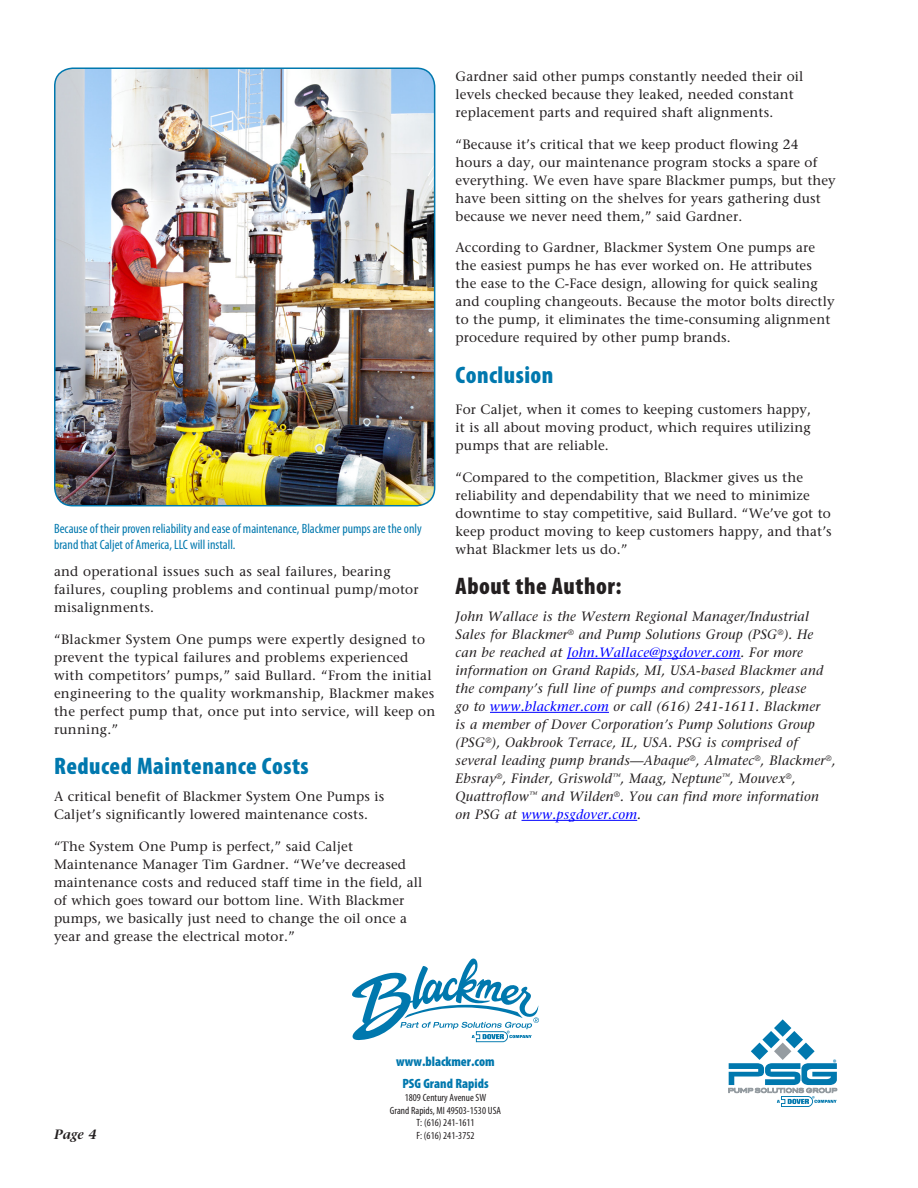
<style>
.page{position:relative;width:918px;height:1188px;background:#fff}
.page>*{position:absolute;margin:0;border:0;box-sizing:border-box;transform-origin:0 0}
.SUBheadline{font:900 condensed 24px "Myriad Pro";letter-spacing:.02em;color:#0078ae}
.SUBheadline-2{font:900 condensed 24px "Myriad Pro";letter-spacing:.02em;color:#231f20}
.SUBheadline-3{font:13.5px/18px "Stone Serif";letter-spacing:.01em;color:#231f20}
.SUBheadline-4{font:italic 13.5px/18px "Stone Serif";letter-spacing:.02em;color:#231f20}
.t1{font:condensed 13.5px/16.2px "Myriad Pro";color:#0078ae}
.t2{font:900 condensed 13.5px "Myriad Pro";color:#0078ae}
.t3{font:italic 600 13.5px "Stone Serif";color:#231f20}
.t4{font:condensed 10.5px/12.6px "Myriad Pro";color:#231f20;text-align:center}
.s1{color:#00f}
</style>
<div class="page">
<hr style="left:567px;top:658px;width:174px;height:1px;background:#00f">
<hr style="left:490px;top:712px;width:119px;height:1px;background:#00f">
<hr style="left:522px;top:820px;width:115px;height:1px;background:#00f">
<svg style="left:729px;top:1019px;width:108px;height:88px"></svg>
<svg style="left:352px;top:958px;width:187px;height:84px"></svg>
<img style="left:55px;top:68px;width:380px;height:438px">
<div style="left:54px;top:68px;width:381px;height:438px;border:2px solid #0078ae;border-radius:18px"></div>
<p class="t1" style="left:54px;top:520px;width:369px">Because of their proven reliability and ease of maintenance, Blackmer pumps are the only brand that Caljet of America, LLC will install.</p>
<p class="SUBheadline-3" style="left:54px;top:562px;width:366px">and operational issues such as seal failures, bearing failures, coupling problems and continual pump/motor misalignments.</p>
<p class="SUBheadline-3" style="left:54px;top:630px;width:383px">“Blackmer System One pumps were expertly designed to prevent the typical failures and problems experienced with competitors’ pumps,” said Bullard. “From the initial engineering to the quality workmanship, Blackmer makes the perfect pump that, once put into service, will keep on running.”</p>
<p class="SUBheadline" style="left:54px;top:753px;width:256px">Reduced Maintenance Costs</p>
<p class="SUBheadline-3" style="left:54px;top:787px;width:332px">A critical benefit of Blackmer System One Pumps is<br>Caljet’s significantly lowered maintenance costs.</p>
<p class="SUBheadline-3" style="left:54px;top:837px;width:370px">“The System One Pump is perfect,” said Caljet Maintenance Manager Tim Gardner. “We’ve decreased maintenance costs and reduced staff time in the field, all of which goes toward our bottom line. With Blackmer pumps, we basically just need to change the oil once a year and grease the electrical motor.”</p>
<p class="SUBheadline-3" style="left:456px;top:67px;width:349px">Gardner said other pumps constantly needed their oil levels checked because they leaked, needed constant replacement parts and required shaft alignments.</p>
<p class="SUBheadline-3" style="left:456px;top:135px;width:382px">“Because it’s critical that we keep product flowing 24 hours a day, our maintenance program stocks a spare of everything. We even have spare Blackmer pumps, but they have been sitting on the shelves for years gathering dust because we never need them,” said Gardner.</p>
<p class="SUBheadline-3" style="left:456px;top:238px;width:380px">According to Gardner, Blackmer System One pumps are the easiest pumps he has ever worked on. He attributes the ease to the C-Face design, allowing for quick sealing and coupling changeouts. Because the motor bolts directly to the pump, it eliminates the time-consuming alignment procedure required by other pump brands.</p>
<p class="SUBheadline" style="left:456px;top:361px;width:99px">Conclusion</p>
<p class="SUBheadline-3" style="left:456px;top:400px;width:357px;text-align:justify">For Caljet, when it comes to keeping customers happy, it is all about moving product, which requires utilizing pumps that are reliable.</p>
<p class="SUBheadline-3" style="left:456px;top:468px;width:378px">“Compared to the competition, Blackmer gives us the reliability and dependability that we need to minimize downtime to stay competitive, said Bullard. “We’ve got to keep product moving to keep customers happy, and that’s what Blackmer lets us do.”</p>
<p class="SUBheadline-2" style="left:456px;top:573px;width:167px">About the Author:</p>
<p class="SUBheadline-4" style="left:456px;top:607px;width:381px">John Wallace is the Western Regional Manager/Industrial Sales for Blackmer<sup>®</sup> and Pump Solutions Group (PSG<sup>®</sup>). He can be reached at <span class="s1">John.Wallace@psgdover.com</span>. For more information on Grand Rapids, MI, USA-based Blackmer and the company’s full line of pumps and compressors, please<br>go to <span class="s1">www.blackmer.com</span> or call (616) 241-1611. Blackmer<br>is a member of Dover Corporation’s Pump Solutions Group (PSG<sup>®</sup>), Oakbrook Terrace, IL, USA. PSG is comprised of several leading pump brands—Abaque<sup>®</sup>, Almatec<sup>®</sup>, Blackmer<sup>®</sup>, Ebsray<sup>®</sup>, Finder, Griswold<sup>™</sup>, Maag, Neptune<sup>™</sup>, Mouvex<sup>®</sup>, Quattroflow<sup>™</sup> and Wilden<sup>®</sup>. You can find more information on PSG at <span class="s1">www.psgdover.com</span>.</p>
<p class="t3" style="left:54px;top:1126px;width:44px">Page 4</p>
<p class="t2" style="left:396px;top:1053px;width:100px">www.blackmer.com</p>
<p class="t2" style="left:402px;top:1076px;width:88px">PSG Grand Rapids</p>
<p class="t4" style="left:390px;top:1091px;width:113px">1809 Century Avenue SW<br>Grand Rapids, MI 49503-1530 USA<br>T: (616) 241-1611<br>F: (616) 241-3752</p>
</div>
